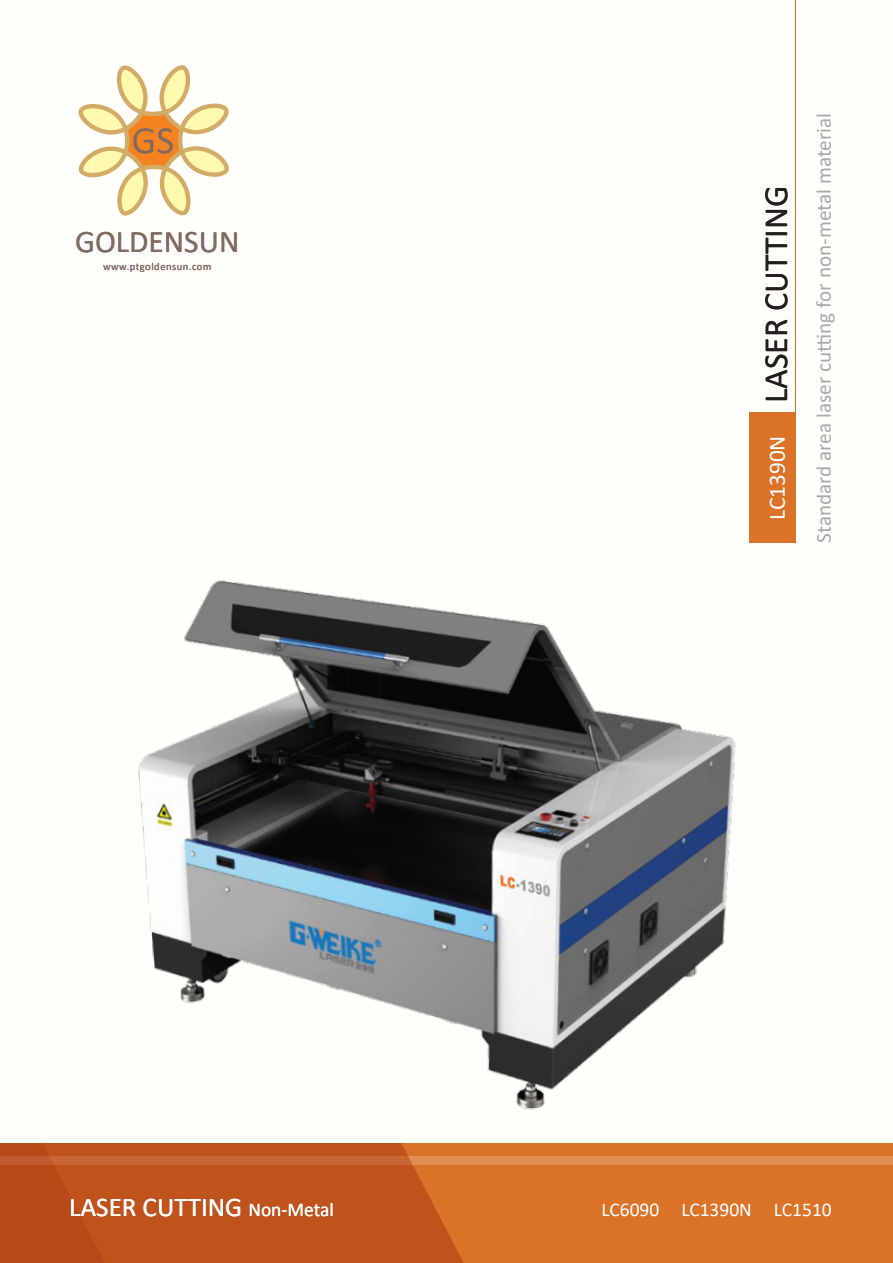
<style>
.page{position:relative;width:893px;height:1263px;background:#fff}
.page>*{position:absolute;margin:0;border:0;box-sizing:border-box;transform-origin:0 0}
.t1{font:33.9px "Calibri";color:#231f20}
.t2{font:31.5px "Calibri";color:#816b64}
.t3{font:27px "Calibri";color:#fff}
.t4{font:23.4px "Calibri";color:#fff}
.t5{font:21.15px "Calibri";color:#a7a9ac}
.t6{font:19.5px "Calibri";color:#fff}
.t7{font:10.65px "Calibri";letter-spacing:.045em;color:#816b64}
.s1{font-size:19.5px}
</style>
<div class="page">
<div style="left:0;top:1143px;width:893px;height:120px;background:#da7227"></div>
<div style="left:0;top:1156px;width:893px;height:9px;background:#e18d51"></div>
<svg style="left:173px;top:1166px;width:291px;height:97px;background:#c2541c"></svg>
<svg style="left:0;top:1143px;width:173px;height:120px;background:#bc4d19"></svg>
<div style="left:0;top:0;width:893px;height:1143px;background:#fffefa"></div>
<svg style="left:78px;top:65px;width:151px;height:151px"></svg>
<div style="left:749px;top:412px;width:46px;height:131px;background:#da7227"></div>
<hr style="left:795px;top:0;width:1px;height:543px;background:#da7227">
<img style="left:16px;top:543px;width:780px;height:623px">
<h2 class="t2" style="left:75px;top:220px;width:166px">GOLDENSUN</h2>
<p class="t7" style="left:103px;top:260px;width:110px">www.ptgoldensun.com</p>
<p class="t3" style="left:69px;top:1188px;width:266px">LASER CUTTING <span class="s1">Non-Metal</span></p>
<h1 class="t1" style="left:752px;top:403px;width:219px;rotate:-90deg">LASER CUTTING</h1>
<p class="t4" style="left:761px;top:520px;width:86px;rotate:-90deg">LC1390N</p>
<p class="t5" style="left:809px;top:543px;width:432px;rotate:-90deg">Standard area laser cu ng for non-metal material</p>
<p class="t6" style="left:601px;top:1196px;width:232px">LC6090 LC1390N LC1510</p>
</div>
